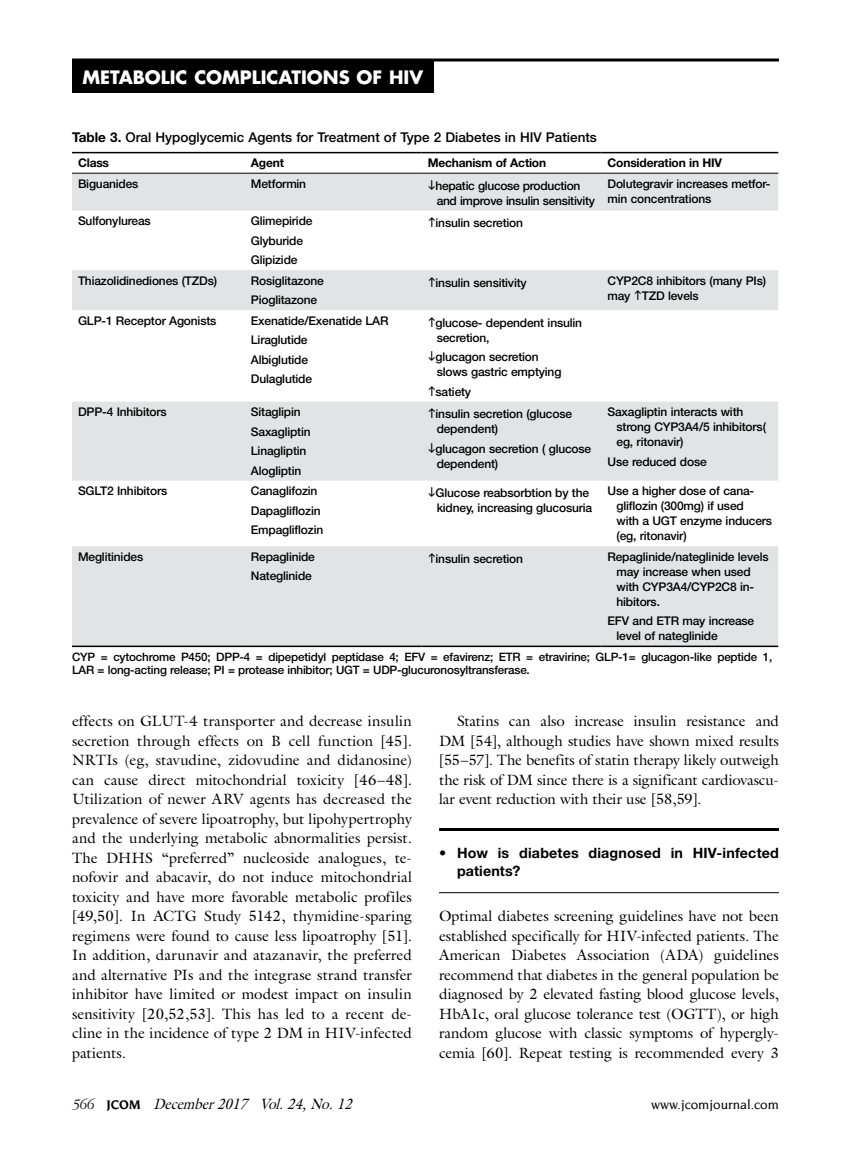
<style>
.page{position:relative;width:851px;height:1161px;background:#fff}
.page>*{position:absolute;margin:0;border:0;box-sizing:border-box;transform-origin:0 0}
.t1{font:700 18px "Futura Std";color:#fff}
.t2{font:15px/19.5px "Galliard Std";letter-spacing:-.005em;color:#000;text-align:justify}
.t3{font:italic 15px "Galliard Std";color:#000;scale:.9 1}
.t4{font:700 14.25px/18px "Helvetica Neue LT Std";letter-spacing:.015em;color:#000}
.t5{font:500 13.5px "Helvetica Neue LT Std";color:#000}
.t6{font:500 13.5px "Novarese Std";color:#000}
.t7{font:500 12px/15px "Helvetica Neue LT Std";letter-spacing:-.015em;color:#000}
.t8{font:700 12px "Helvetica Neue LT Std";letter-spacing:-.015em;color:#000}
.t9{font:500 11.7px/13.5px "Helvetica Neue LT Std";letter-spacing:-.015em;color:#000}
.s1{font-weight:700}
.s2{font-family:"ITC Garamond Std";font-weight:300}
.s3{font-family:"Novarese Std";font-weight:700;font-style:normal;font-size:13.5px}
</style>
<div class="page">
<div style="left:72px;top:60px;width:361px;height:33px;background:#000"></div>
<svg style="left:72px;top:58px;width:361px;height:2px"></svg>
<svg style="left:433px;top:58px;width:346px;height:4px"></svg>
<hr style="left:439px;top:828px;width:339px;height:3px;background:#000">
<hr style="left:439px;top:892px;width:339px;height:1px;background:#000">
<svg style="left:72px;top:174px;width:706px;height:472px;fill:#e2e3e4"></svg>
<hr style="left:72px;top:152px;width:173px;height:1px;background:#000">
<hr style="left:245px;top:152px;width:176px;height:1px;background:#000">
<hr style="left:421px;top:152px;width:180px;height:1px;background:#000">
<hr style="left:601px;top:152px;width:177px;height:1px;background:#000">
<hr style="left:72px;top:646px;width:173px;height:1px;background:#000">
<hr style="left:245px;top:646px;width:176px;height:1px;background:#000">
<hr style="left:421px;top:646px;width:180px;height:1px;background:#000">
<hr style="left:601px;top:646px;width:177px;height:1px;background:#000">
<hr style="left:72px;top:173px;width:173px;height:1px;background:#000">
<hr style="left:245px;top:173px;width:176px;height:1px;background:#000">
<hr style="left:421px;top:173px;width:180px;height:1px;background:#000">
<hr style="left:601px;top:173px;width:177px;height:1px;background:#000">
<svg style="left:429px;top:180px;width:5px;height:10px"></svg>
<svg style="left:429px;top:217px;width:5px;height:10px"></svg>
<svg style="left:429px;top:277px;width:5px;height:10px"></svg>
<svg style="left:635px;top:290px;width:5px;height:10px"></svg>
<svg style="left:429px;top:317px;width:5px;height:10px"></svg>
<svg style="left:429px;top:351px;width:5px;height:10px"></svg>
<svg style="left:429px;top:386px;width:5px;height:10px"></svg>
<svg style="left:429px;top:408px;width:5px;height:10px"></svg>
<svg style="left:429px;top:443px;width:5px;height:10px"></svg>
<svg style="left:429px;top:487px;width:5px;height:10px"></svg>
<svg style="left:429px;top:553px;width:5px;height:10px"></svg>
<p class="t1" style="left:83px;top:65px;width:342px">METABOLIC COMPLICATIONS OF HIV</p>
<p class="t5" style="left:72px;top:129px;width:526px"><span class="s1">Table 3.</span> Oral Hypoglycemic Agents for Treatment of Type 2 Diabetes in HIV Patients</p>
<p class="t8" style="left:78px;top:155px;width:33px">Class</p>
<p class="t8" style="left:251px;top:155px;width:35px">Agent</p>
<p class="t8" style="left:427px;top:155px;width:120px">Mechanism of Action</p>
<p class="t8" style="left:607px;top:155px;width:116px">Consideration in HIV</p>
<p class="t7" style="left:78px;top:176px;width:62px">Biguanides</p>
<p class="t7" style="left:251px;top:176px;width:57px">Metformin</p>
<p class="t7" style="left:435px;top:178px;width:161px">hepatic glucose production and improve insulin sensitivity</p>
<p class="t7" style="left:607px;top:176px;width:164px">Dolutegravir increases metfor&shy;min concentrations</p>
<p class="t7" style="left:78px;top:213px;width:74px">Sulfonylureas</p>
<p class="t7" style="left:251px;top:211px;width:63px;line-height:19.5px">Glimepiride<br>Glyburide<br>Glipizide</p>
<p class="t7" style="left:435px;top:215px;width:89px">insulin secretion</p>
<p class="t7" style="left:78px;top:273px;width:140px">Thiazolidinediones (TZDs)</p>
<p class="t7" style="left:251px;top:271px;width:74px;line-height:19.5px">Rosiglitazone<br>Pioglitazone</p>
<p class="t7" style="left:435px;top:275px;width:93px">insulin sensitivity</p>
<p class="t7" style="left:607px;top:273px;width:160px">CYP2C8 inhibitors (many PIs) may TZD levels</p>
<p class="t7" style="left:78px;top:313px;width:140px">GLP-1 Receptor Agonists</p>
<p class="t7" style="left:251px;top:311px;width:139px;line-height:19.5px">Exenatide/Exenatide LAR<br>Liraglutide<br>Albiglutide<br>Dulaglutide</p>
<p class="t7" style="left:435px;top:315px;width:148px">glucose- dependent insulin secretion,</p>
<p class="t7" style="left:435px;top:349px;width:127px">glucagon secretion slows gastric emptying</p>
<p class="t7" style="left:435px;top:384px;width:37px">satiety</p>
<p class="t7" style="left:78px;top:404px;width:90px">DPP-4 Inhibitors</p>
<p class="t7" style="left:251px;top:402px;width:61px;line-height:19.5px">Sitaglipin<br>Saxagliptin<br>Linagliptin<br>Alogliptin</p>
<p class="t7" style="left:435px;top:406px;width:138px">insulin secretion (glucose dependent)</p>
<p class="t7" style="left:435px;top:441px;width:157px">glucagon secretion ( glucose dependent)</p>
<p class="t7" style="left:616px;top:404px;width:151px;text-indent:-9px">Saxagliptin interacts with strong CYP3A4/5 inhibitors( eg, ritonavir)</p>
<p class="t7" style="left:607px;top:454px;width:101px">Use reduced dose</p>
<p class="t7" style="left:78px;top:483px;width:91px">SGLT2 Inhibitors</p>
<p class="t7" style="left:251px;top:481px;width:74px;line-height:19.5px">Canaglifozin<br>Dapagliflozin<br>Empagliflozin</p>
<p class="t7" style="left:435px;top:485px;width:158px">Glucose reabsorbtion by the kidney, increasing glucosuria</p>
<p class="t7" style="left:616px;top:483px;width:157px;text-indent:-9px">Use a higher dose of cana&shy;gliflozin (300mg) if used<br>with a UGT enzyme inducers (eg, ritonavir)</p>
<p class="t7" style="left:78px;top:549px;width:67px">Meglitinides</p>
<p class="t7" style="left:251px;top:547px;width:66px;line-height:19.5px">Repaglinide<br>Nateglinide</p>
<p class="t7" style="left:435px;top:551px;width:89px">insulin secretion</p>
<p class="t7" style="left:616px;top:549px;width:153px;text-indent:-9px">Repaglinide/nateglinide levels may increase when used with CYP3A4/CYP2C8 in&shy;hibitors.</p>
<p class="t7" style="left:616px;top:613px;width:139px;text-indent:-9px">EFV and ETR may increase level of nateglinide</p>
<p class="t9" style="left:72px;top:650px;width:701px">CYP = cytochrome P450; DPP-4 = dipepetidyl peptidase 4; EFV = efavirenz; ETR = etravirine; GLP-1= glucagon-like peptide 1,<br>LAR = long-acting release; PI = protease inhibitor; UGT = UDP-glucuronosyltransferase.</p>
<p class="t2" style="left:72px;top:711px;width:341px">effects on GLUT-4 transporter and decrease insulin secretion through effects on B cell function [45].<br>NRTIs (eg, stavudine, zidovudine and didanosine) can cause direct mitochondrial toxicity [46–48].<br>Utilization of newer ARV agents has decreased the prevalence of severe lipoatrophy, but lipohypertrophy and the underlying metabolic abnormalities persist.<br>The DHHS “preferred” nucleoside analogues, te&shy;nofovir and abacavir, do not induce mitochondrial toxicity and have more favorable metabolic profiles [49,50]. In ACTG Study 5142, thymidine-sparing regimens were found to cause less lipoatrophy [51].<br>In addition, darunavir and atazanavir, the preferred and alternative PIs and the integrase strand transfer inhibitor have limited or modest impact on insulin sensitivity [20,52,53]. This has led to a recent de&shy;cline in the incidence of type 2 DM in HIV-infected patients.</p>
<p class="t2" style="left:439px;top:711px;width:341px;text-indent:18px">Statins can also increase insulin resistance and DM [54], although studies have shown mixed results [55–57]. The benefits of statin therapy likely outweigh the risk of DM since there is a significant cardiovascu&shy;lar event reduction with their use [58,59].</p>
<p class="t4" style="left:457px;top:844px;width:323px;text-indent:-18px">• How is diabetes diagnosed in HIV-infected patients?</p>
<p class="t2" style="left:439px;top:906px;width:341px">Optimal diabetes screening guidelines have not been established specifically for HIV-infected patients. The American Diabetes Association (ADA) guidelines recommend that diabetes in the general population be diagnosed by 2 elevated fasting blood glucose levels, HbA1c, oral glucose tolerance test (OGTT), or high random glucose with classic symptoms of hypergly&shy;cemia [60]. Repeat testing is recommended every 3</p>
<p class="t3" style="left:72px;top:1094px;width:318px"><span class="s2">5 6 6</span> <span class="s3">J C O M</span> December2017 Vol.24,No.12</p>
<p class="t6" style="left:651px;top:1097px;width:129px">www.jcomjournal.com</p>
</div>
